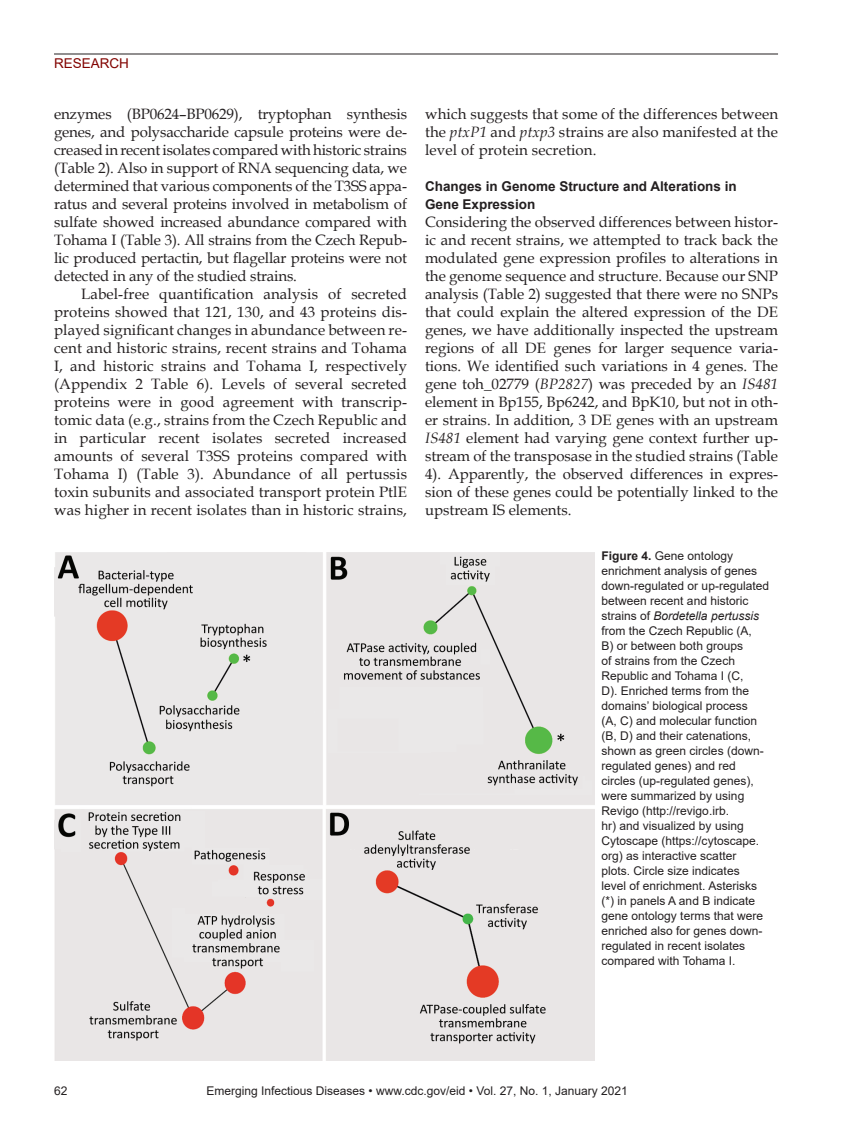
<style>
.page{position:relative;width:851px;height:1134px;background:#fff}
.page>*{position:absolute;margin:0;border:0;box-sizing:border-box;transform-origin:0 0}
.BodyText2{font:15px/18px "Book Antiqua";letter-spacing:-.005em;color:#231f20;text-align:justify}
.Body_Text{font:15px/18px "Book Antiqua";letter-spacing:.01em;color:#231f20;text-align:justify}
.t1{font:700 13.5px/18px "Arial";color:#231f20}
.t2{font:13.5px "Arial";color:#820301}
.Figure_Legend{font:12px/15px "Arial";color:#231f20}
.s1{font-style:italic}
.s2{font-weight:700}
</style>
<div class="page">
<hr style="left:54px;top:54px;width:724px;height:1px;background:#231f20">
<img style="left:54px;top:552px;width:540px;height:509px">
<p class="t2" style="left:54px;top:54px;width:77px">RESEARCH</p>
<p class="BodyText2" style="left:54px;top:104px;width:354px">enzymes (BP0624–BP0629), tryptophan synthesis genes, and polysaccharide capsule proteins were de&shy;creased in recent isolates compared with historic strains (Table 2). Also in support of RNA sequencing data, we determined that various components of the T3SS appa&shy;ratus and several proteins involved in metabolism of sulfate showed increased abundance compared with Tohama I (Table 3). All strains from the Czech Repub&shy;lic produced pertactin, but flagellar proteins were not detected in any of the studied strains.</p>
<p class="Body_Text" style="left:54px;top:284px;width:354px;text-indent:27px">Label-free quantification analysis of secreted proteins showed that 121, 130, and 43 proteins dis&shy;played significant changes in abundance between re&shy;cent and historic strains, recent strains and Tohama I, and historic strains and Tohama I, respectively (Appendix 2 Table 6). Levels of several secreted proteins were in good agreement with transcrip&shy;tomic data (e.g., strains from the Czech Republic and in particular recent isolates secreted increased amounts of several T3SS proteins compared with Tohama I) (Table 3). Abundance of all pertussis toxin subunits and associated transport protein PtlE was higher in recent isolates than in historic strains,</p>
<p class="Body_Text" style="left:425px;top:104px;width:354px">which suggests that some of the differences between the <span class="s1">ptxP1</span> and <span class="s1">ptxp3</span> strains are also manifested at the level of protein secretion.</p>
<h2 class="t1" style="left:425px;top:177px;width:313px">Changes in Genome Structure and Alterations in<br>Gene Expression</h2>
<p class="BodyText2" style="left:425px;top:213px;width:354px">Considering the observed differences between histor&shy;ic and recent strains, we attempted to track back the modulated gene expression profiles to alterations in the genome sequence and structure. Because our SNP analysis (Table 2) suggested that there were no SNPs that could explain the altered expression of the DE genes, we have additionally inspected the upstream regions of all DE genes for larger sequence varia&shy;tions. We identified such variations in 4 genes. The gene toh_02779 (<span class="s1">BP2827</span>) was preceded by an <span class="s1">IS481 </span>element in Bp155, Bp6242, and BpK10, but not in oth&shy;er strains. In addition, 3 DE genes with an upstream <span class="s1">IS481</span> element had varying gene context further up&shy;stream of the transposase in the studied strains (Table 4). Apparently, the observed differences in expres&shy;sion of these genes could be potentially linked to the upstream IS elements.</p>
<p class="Figure_Legend" style="left:601px;top:548px;width:169px"><span class="s2">Figure 4.</span> Gene ontology enrichment analysis of genes down-regulated or up-regulated between recent and historic strains of <span class="s1">Bordetella pertussis </span>from the Czech Republic (A,<br>B) or between both groups<br>of strains from the Czech<br>Republic and Tohama I (C,<br>D). Enriched terms from the domains’ biological process<br>(A, C) and molecular function (B, D) and their catenations, shown as green circles (down&shy;regulated genes) and red circles (up-regulated genes), were summarized by using<br>Revigo (http://revigo.irb.<br>hr) and visualized by using<br>Cytoscape (https://cytoscape. org) as interactive scatter<br>plots. Circle size indicates<br>level of enrichment. Asterisks (*) in panels A and B indicate gene ontology terms that were enriched also for genes down&shy;regulated in recent isolates compared with Tohama I.</p>
<p class="Figure_Legend" style="left:54px;top:1084px;width:15px">62</p>
<p class="Figure_Legend" style="left:206px;top:1084px;width:423px">Emerging Infectious Diseases • www.cdc.gov/eid • Vol. 27, No. 1, January 2021</p>
</div>
